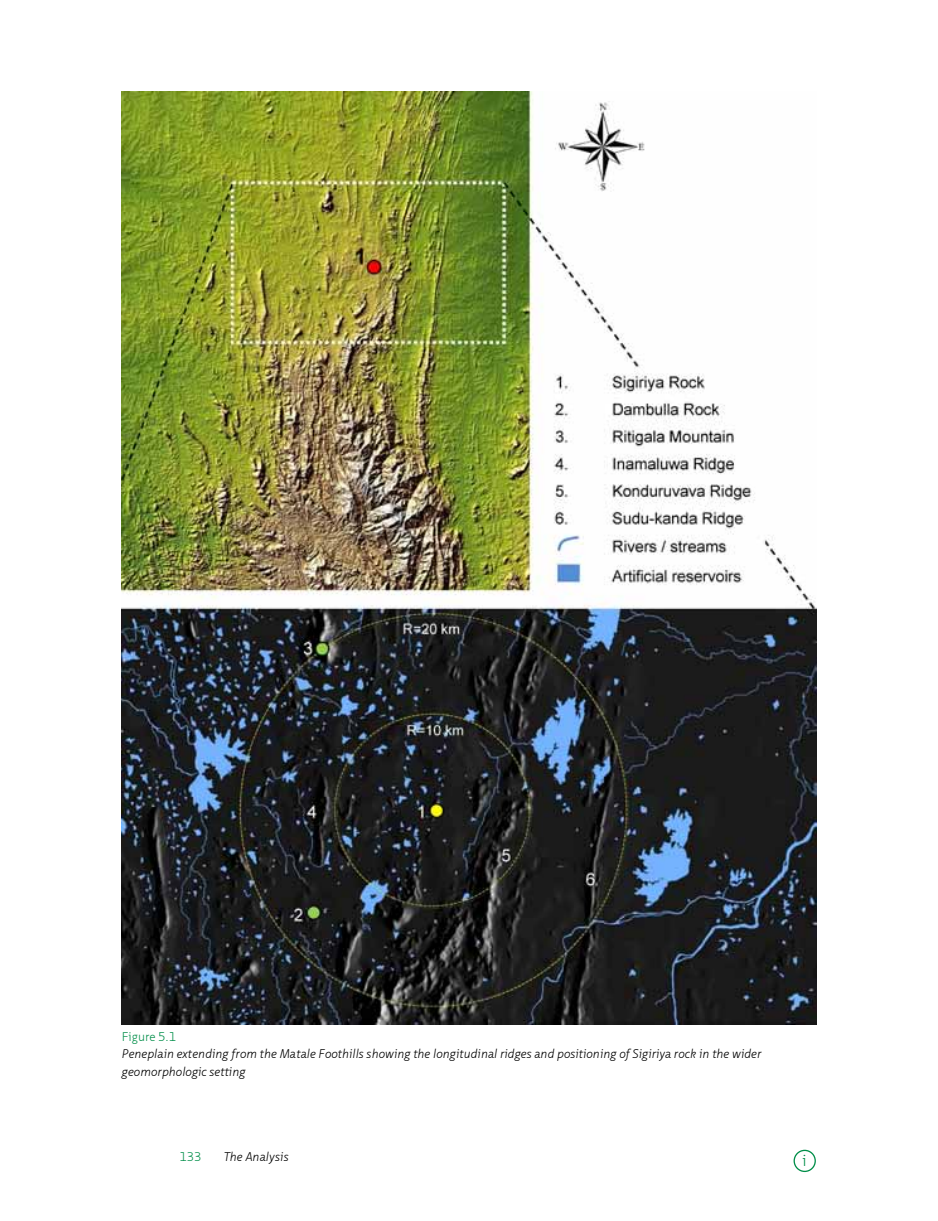
<style>
.page{position:relative;width:938px;height:1221px;background:#fff}
.page>*{position:absolute;margin:0;border:0;box-sizing:border-box;transform-origin:0 0}
.t1{font:300 15.75px "Neue Sans";color:#008e49}
.t2{font:italic 300 12.25px/17.2px "Neue Sans";color:#000}
.t3{font:300 12.25px "Neue Sans";color:#008e49}
</style>
<div class="page">
<img style="left:122px;top:91px;width:694px;height:933px">
<div style="left:793px;top:1149px;width:22px;height:22px;border:1px solid #008e49;border-radius:50%"></div>
<p class="t3" style="left:122px;top:1029px;width:56px">Figure 5.1</p>
<p class="t2" style="left:122px;top:1045px;width:641px">Peneplain extending from the Matale Foothills showing the longitudinal ridges and positioning of Sigiriya rock in the wider geomorphologic setting</p>
<p class="t3" style="left:179px;top:1149px;width:24px">133</p>
<p class="t2" style="left:224px;top:1148px;width:66px">The Analysis</p>
<p class="t1" style="left:802px;top:1151px;width:6px">i</p>
</div>
